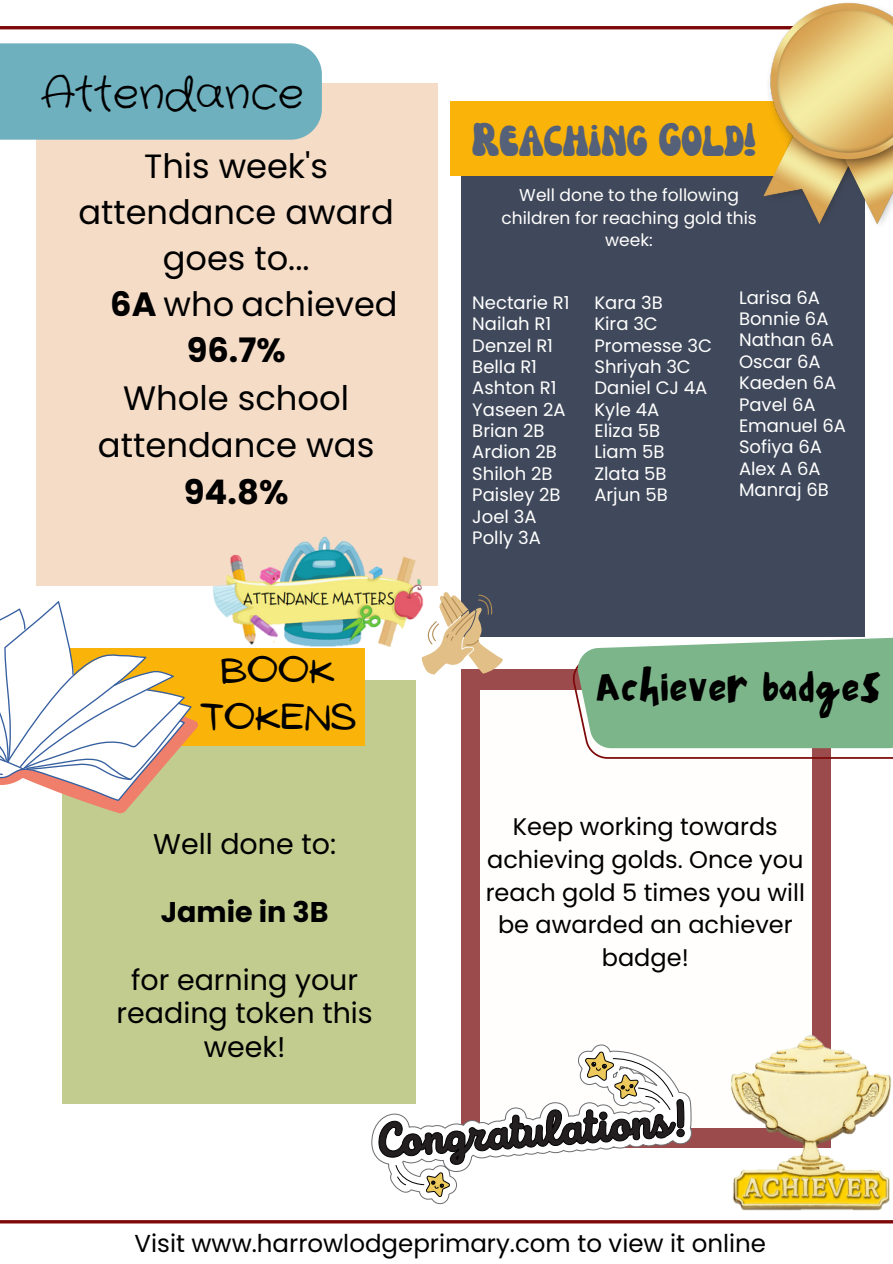
<style>
.page{position:relative;width:893px;height:1264px;background:#fff}
.page>*{position:absolute;margin:0;border:0;box-sizing:border-box;transform-origin:0 0}
.t1{font:43.8px "NF PAGKAKI Regular";color:#000}
.t2{font:43.8px "Nectarine";color:#556179}
.t3{font:43.8px "Crafty Girls";color:#000}
.t4{font:33.9px/47.2px "Poppins";color:#000;text-align:center}
.t5{font:700 33.9px "Poppins";color:#000}
.t6{font:33.6px/46.2px "Poppins";color:#000;text-align:center}
.t7{font:700 33.6px "Poppins";color:#000}
.t8{font:33px "NF Ananias Regular";color:#000}
.t9{font:28.5px/33.8px "Poppins";color:#000;text-align:center}
.t10{font:700 28.5px "Poppins";color:#000}
.t11{font:24.45px "Poppins";color:#000}
.t12{font:24px/32.7px "Poppins";color:#000;text-align:center}
.t13{font:18px/21.3px "Poppins";color:#fff}
.t14{font:17.1px/22.5px "Poppins";color:#fffefd;text-align:center}
.s1{font-weight:700}
</style>
<div class="page">
<div style="left:36px;top:83px;width:401px;height:503px;background:#f5dcc7"></div>
<hr style="left:0;top:26px;width:892px;height:3px;background:#7d0909">
<hr style="left:0;top:1220px;width:892px;height:3px;background:#7d0909">
<div style="left:461px;top:163px;width:403px;height:474px;background:#40495b"></div>
<div style="left:450px;top:102px;width:380px;height:74px;background:#fab309"></div>
<div style="left:461px;top:669px;width:370px;height:479px;background:#9b4b4b"></div>
<div style="left:480px;top:690px;width:332px;height:437px;background:#fffefd"></div>
<img style="left:213px;top:531px;width:225px;height:135px">
<div style="left:0;top:43px;width:322px;height:97px;background:#6fb0bf"></div>
<img style="left:763px;top:2px;width:129px;height:226px">
<svg style="left:421px;top:590px;width:81px;height:84px"></svg>
<img style="left:715px;top:1035px;width:177px;height:176px">
<svg style="left:573px;top:637px;width:319px;height:121px;background:#8fbd99"></svg>
<div style="left:62px;top:680px;width:353px;height:423px;background:#c2cc8f"></div>
<svg style="left:371px;top:1044px;width:320px;height:159px"></svg>
<svg style="left:378px;top:1051px;width:307px;height:146px"></svg>
<div style="left:35px;top:648px;width:329px;height:98px;background:#fab309"></div>
<svg style="left:0;top:601px;width:198px;height:212px"></svg>
<p class="t3" style="left:41px;top:64px;width:264px">Attendance</p>
<p class="t6" style="left:79px;top:143px;width:316px">This week's attendance award goes to...</p>
<p class="t6" style="left:110px;top:281px;width:289px"><span class="s1">6A</span> who achieved</p>
<p class="t7" style="left:187px;top:327px;width:100px">96.7%</p>
<p class="t4" style="left:98px;top:374px;width:278px">Whole school attendance was</p>
<p class="t5" style="left:184px;top:468px;width:106px">94.8%</p>
<p class="t8" style="left:221px;top:651px;width:116px">BOOK</p>
<p class="t8" style="left:200px;top:698px;width:158px">TOKENS</p>
<p class="t9" style="left:153px;top:827px;width:184px">Well done to:</p>
<p class="t10" style="left:161px;top:892px;width:169px">Jamie in 3B</p>
<p class="t9" style="left:116px;top:962px;width:258px">for earning your reading token this week!</p>
<p class="t2" style="left:472px;top:125px;width:285px">Reaching Gold!</p>
<p class="t14" style="left:501px;top:184px;width:257px">Well done to the following children for reaching gold this week:</p>
<p class="t13" style="left:472px;top:292px;width:99px">Nectarie R1<br>Nailah R1<br>Denzel R1</p>
<p class="t13" style="left:472px;top:356px;width:66px">Bella R1</p>
<p class="t13" style="left:472px;top:377px;width:86px">Ashton R1</p>
<p class="t13" style="left:472px;top:399px;width:95px">Yaseen 2A</p>
<p class="t13" style="left:472px;top:420px;width:74px">Brian 2B</p>
<p class="t13" style="left:472px;top:441px;width:86px">Ardion 2B</p>
<p class="t13" style="left:472px;top:463px;width:90px">Shiloh 2B<br>Paisley 2B</p>
<p class="t13" style="left:472px;top:505px;width:66px">Joel 3A</p>
<p class="t13" style="left:472px;top:527px;width:70px">Polly 3A</p>
<p class="t13" style="left:594px;top:292px;width:70px">Kara 3B</p>
<p class="t13" style="left:594px;top:313px;width:119px">Kira 3C<br>Promesse 3C<br>Shriyah 3C</p>
<p class="t13" style="left:594px;top:377px;width:114px">Daniel CJ 4A</p>
<p class="t13" style="left:594px;top:399px;width:66px">Kyle 4A</p>
<p class="t13" style="left:594px;top:420px;width:67px">Eliza 5B</p>
<p class="t13" style="left:594px;top:441px;width:72px">Liam 5B</p>
<p class="t13" style="left:594px;top:463px;width:74px">Zlata 5B</p>
<p class="t13" style="left:594px;top:484px;width:75px">Arjun 5B</p>
<p class="t13" style="left:739px;top:287px;width:99px">Larisa 6A<br>Bonnie 6A<br>Nathan 6A<br>Oscar 6A<br>Kaeden 6A</p>
<p class="t13" style="left:739px;top:393px;width:108px">Pavel 6A<br>Emanuel 6A<br>Sofiya 6A</p>
<p class="t13" style="left:739px;top:458px;width:83px">Alex A 6A</p>
<p class="t13" style="left:739px;top:479px;width:91px">Manraj 6B</p>
<p class="t1" style="left:595px;top:660px;width:287px">Achiever badges</p>
<p class="t12" style="left:485px;top:810px;width:321px">Keep working towards achieving golds. Once you reach gold 5 times you will be awarded an achiever badge!</p>
<p class="t11" style="left:135px;top:1225px;width:633px">Visit www.harrowlodgeprimary.com to view it online</p>
</div>
